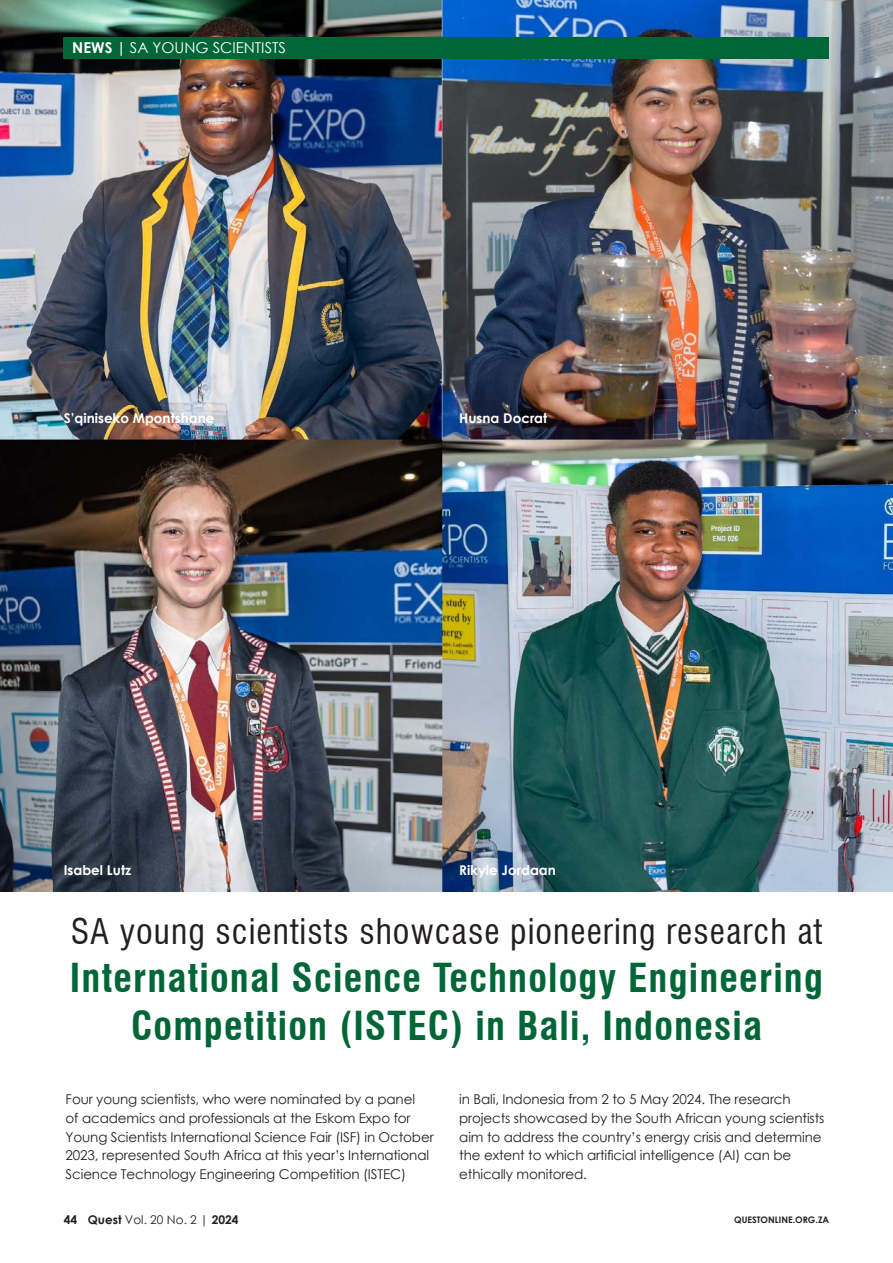
<style>
.page{position:relative;width:893px;height:1263px;background:#fff}
.page>*{position:absolute;margin:0;border:0;box-sizing:border-box;transform-origin:0 0}
.t1{font:700 condensed 39px/48px "Swiss 721 BT";letter-spacing:.03em;color:#006637;text-align:center}
.t2{font:condensed 34.5px "Swiss 721 BT";letter-spacing:.03em;color:#231f20}
.t3{font:15px "Century Gothic";color:#fff}
.t4{font:13.5px/18.9px "Century Gothic";letter-spacing:-.01em;color:#231f20}
.t5{font:700 13.5px "Century Gothic";color:#fff}
.t6{font:700 12px "Century Gothic";color:#231f20}
.t7{font:700 9px "Century Gothic";color:#231f20}
.s1{font-weight:700}
.s2{font-weight:400}
</style>
<div class="page">
<img style="left:0;top:0;width:893px;height:891px">
<div style="left:64px;top:37px;width:765px;height:21px;background:#006637"></div>
<p class="t3" style="left:72px;top:37px;width:215px"><span class="s1">NEWS |</span> SA YOUNG SCIENTISTS</p>
<p class="t5" style="left:64px;top:408px;width:152px">S’qiniseko Mpontshane</p>
<p class="t5" style="left:459px;top:408px;width:90px">Husna Docrat</p>
<p class="t5" style="left:64px;top:860px;width:69px">Isabel Lutz</p>
<p class="t5" style="left:459px;top:860px;width:98px">Rikyle Jordaan</p>
<p class="t2" style="left:71px;top:911px;width:753px">SA young scientists showcase pioneering research at</p>
<p class="t1" style="left:70px;top:954px;width:754px">International Science Technology Engineering<br>Competition (ISTEC) in Bali, Indonesia</p>
<p class="t4" style="left:66px;top:1089px;width:370px">Four young scientists, who were nominated by a panel<br>of academics and professionals at the Eskom Expo for Young Scientists International Science Fair (ISF) in October 2023, represented South Africa at this year’s International Science Technology Engineering Competition (ISTEC)</p>
<p class="t4" style="left:459px;top:1089px;width:367px">in Bali, Indonesia from 2 to 5 May 2024. The research projects showcased by the South African young scientists aim to address the country’s energy crisis and determine the extent to which artificial intelligence (AI) can be ethically monitored.</p>
<p class="t6" style="left:64px;top:1210px;width:176px">44 Quest <span class="s2">Vol. 20 No. 2 |</span> 2024</p>
<p class="t7" style="left:734px;top:1213px;width:97px">QUESTONLINE.ORG.ZA</p>
</div>
